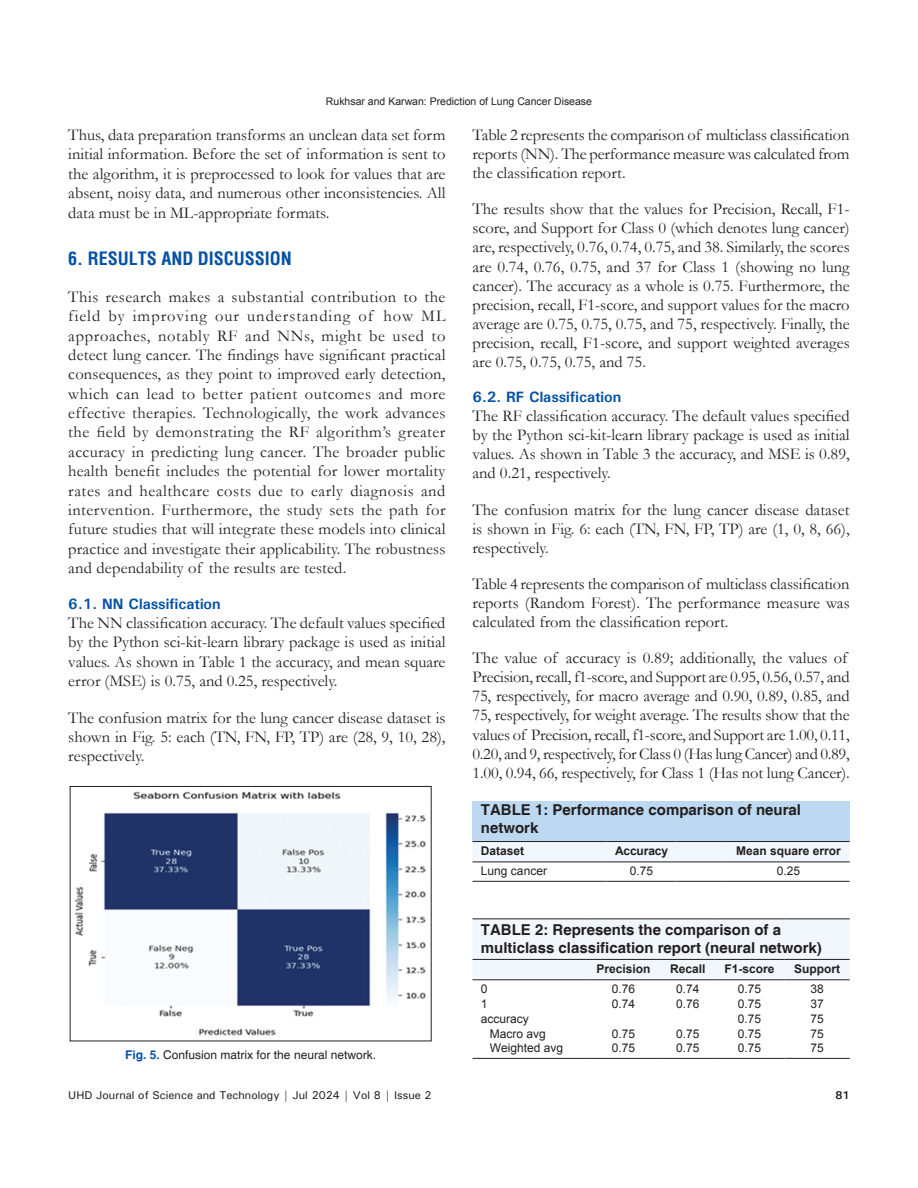
<style>
.page{position:relative;width:918px;height:1188px;background:#fff}
.page>*{position:absolute;margin:0;border:0;box-sizing:border-box;transform-origin:0 0}
.t1{font:700 condensed 18px "Helvetica";color:#0551a4}
.TX{font:16.5px/19.4px "Garamond";color:#231f20;text-align:justify}
.REF{font:700 15px/18px "Helvetica";color:#231f20}
.t2{font:700 15px "Univers";color:#0551a4}
.REF-2{font:12px "Arial";color:#231f20}
.REF-3{font:700 12px "Arial";color:#231f20}
.REF-4{font:12px "Helvetica";color:#231f20}
.t3{font:500 11.25px "Univers";color:#231f20}
.t4{font:700 11.25px "Univers";color:#231f20}
.t5{font:10.5px "Arial";color:#231f20}
.s1{font-weight:700;color:#0551a4}
</style>
<div class="page">
<div style="left:472px;top:801px;width:378px;height:41px;background:#bdd9f1"></div>
<svg style="left:472px;top:842px;width:378px;height:20px"></svg>
<hr style="left:472px;top:881px;width:84px;height:1px;background:#231f20">
<hr style="left:556px;top:881px;width:51px;height:1px;background:#231f20">
<hr style="left:607px;top:881px;width:70px;height:1px;background:#231f20">
<hr style="left:677px;top:881px;width:50px;height:1px;background:#231f20">
<hr style="left:727px;top:881px;width:123px;height:1px;background:#231f20">
<hr style="left:472px;top:862px;width:84px;height:1px;background:#231f20">
<hr style="left:556px;top:862px;width:51px;height:1px;background:#231f20">
<hr style="left:607px;top:862px;width:70px;height:1px;background:#231f20">
<hr style="left:677px;top:862px;width:50px;height:1px;background:#231f20">
<hr style="left:727px;top:862px;width:123px;height:1px;background:#231f20">
<hr style="left:472px;top:841px;width:84px;height:1px;background:#231f20">
<hr style="left:556px;top:841px;width:51px;height:1px;background:#231f20">
<hr style="left:607px;top:841px;width:70px;height:1px;background:#231f20">
<hr style="left:677px;top:841px;width:50px;height:1px;background:#231f20">
<hr style="left:727px;top:841px;width:123px;height:1px;background:#231f20">
<img style="left:74px;top:791px;width:352px;height:245px">
<div style="left:473px;top:920px;width:377px;height:59px;background:#f1f7fc"></div>
<hr style="left:473px;top:979px;width:113px;height:1px;background:#231f20">
<hr style="left:586px;top:979px;width:75px;height:1px;background:#231f20">
<hr style="left:661px;top:979px;width:54px;height:1px;background:#231f20">
<hr style="left:715px;top:979px;width:69px;height:1px;background:#231f20">
<hr style="left:784px;top:979px;width:66px;height:1px;background:#231f20">
<hr style="left:473px;top:919px;width:113px;height:1px;background:#231f20">
<hr style="left:586px;top:919px;width:75px;height:1px;background:#231f20">
<hr style="left:661px;top:919px;width:54px;height:1px;background:#231f20">
<hr style="left:715px;top:919px;width:69px;height:1px;background:#231f20">
<hr style="left:784px;top:919px;width:66px;height:1px;background:#231f20">
<hr style="left:473px;top:959px;width:113px;height:1px;background:#231f20">
<hr style="left:586px;top:959px;width:75px;height:1px;background:#231f20">
<hr style="left:661px;top:959px;width:54px;height:1px;background:#231f20">
<hr style="left:715px;top:959px;width:69px;height:1px;background:#231f20">
<hr style="left:784px;top:959px;width:66px;height:1px;background:#231f20">
<hr style="left:473px;top:1058px;width:113px;height:1px;background:#231f20">
<hr style="left:586px;top:1058px;width:75px;height:1px;background:#231f20">
<hr style="left:661px;top:1058px;width:54px;height:1px;background:#231f20">
<hr style="left:715px;top:1058px;width:69px;height:1px;background:#231f20">
<hr style="left:784px;top:1058px;width:66px;height:1px;background:#231f20">
<p class="t5" style="left:326px;top:94px;width:268px">Rukhsar and Karwan: Prediction of Lung Cancer Disease</p>
<p class="TX" style="left:68px;top:125px;width:379px">Thus, data preparation transforms an unclean data set form initial information. Before the set of information is sent to the algorithm, it is preprocessed to look for values that are absent, noisy data, and numerous other inconsistencies. All data must be in ML-appropriate formats.</p>
<h1 class="t1" style="left:68px;top:247px;width:225px">6. RESULTS AND DISCUSSION</h1>
<p class="TX" style="left:68px;top:287px;width:379px">This research makes a substantial contribution to the field by improving our understanding of how ML approaches, notably RF and NNs, might be used to detect lung cancer. The findings have significant practical consequences, as they point to improved early detection, which can lead to better patient outcomes and more effective therapies. Technologically, the work advances the field by demonstrating the RF algorithm’s greater accuracy in predicting lung cancer. The broader public health benefit includes the potential for lower mortality rates and healthcare costs due to early diagnosis and intervention. Furthermore, the study sets the path for future studies that will integrate these models into clinical practice and investigate their applicability. The robustness and dependability of the results are tested.</p>
<h2 class="t2" style="left:68px;top:594px;width:154px">6.1. NN Classification</h2>
<p class="TX" style="left:68px;top:613px;width:379px">The NN classification accuracy. The default values specified by the Python sci-kit-learn library package is used as initial values. As shown in Table 1 the accuracy, and mean square error (MSE) is 0.75, and 0.25, respectively.</p>
<p class="TX" style="left:68px;top:707px;width:379px">The confusion matrix for the lung cancer disease dataset is shown in Fig. 5: each (TN, FN, FP, TP) are (28, 9, 10, 28), respectively.</p>
<p class="REF-4" style="left:125px;top:1048px;width:252px"><span class="s1">Fig. 5.</span> Confusion matrix for the neural network.</p>
<p class="TX" style="left:472px;top:125px;width:379px">Table 2 represents the comparison of multiclass classification reports (NN). The performance measure was calculated from the classification report.</p>
<p class="TX" style="left:472px;top:199px;width:379px">The results show that the values for Precision, Recall, F1- score, and Support for Class 0 (which denotes lung cancer) are, respectively, 0.76, 0.74, 0.75, and 38. Similarly, the scores are 0.74, 0.76, 0.75, and 37 for Class 1 (showing no lung cancer). The accuracy as a whole is 0.75. Furthermore, the precision, recall, F1-score, and support values for the macro average are 0.75, 0.75, 0.75, and 75, respectively. Finally, the precision, recall, F1-score, and support weighted averages are 0.75, 0.75, 0.75, and 75.</p>
<h2 class="t2" style="left:472px;top:388px;width:150px">6.2. RF Classification</h2>
<p class="TX" style="left:472px;top:406px;width:379px">The RF classification accuracy. The default values specified by the Python sci-kit-learn library package is used as initial values. As shown in Table 3 the accuracy, and MSE is 0.89, and 0.21, respectively.</p>
<p class="TX" style="left:472px;top:500px;width:379px">The confusion matrix for the lung cancer disease dataset is shown in Fig. 6: each (TN, FN, FP, TP) are (1, 0, 8, 66), respectively.</p>
<p class="TX" style="left:472px;top:574px;width:379px">Table 4 represents the comparison of multiclass classification reports (Random Forest). The performance measure was calculated from the classification report.</p>
<p class="TX" style="left:472px;top:648px;width:379px;text-align:left">The value of accuracy is 0.89; additionally, the values of Precision, recall, f1-score, and Support are 0.95, 0.56, 0.57, and 75, respectively, for macro average and 0.90, 0.89, 0.85, and 75, respectively, for weight average. The results show that the values of Precision, recall, f1-score, and Support are 1.00, 0.11, 0.20, and 9, respectively, for Class 0 (Has lung Cancer) and 0.89, 1.00, 0.94, 66, respectively, for Class 1 (Has not lung Cancer).</p>
<p class="REF" style="left:481px;top:802px;width:322px">TABLE 1: Performance comparison of neural network</p>
<p class="REF-3" style="left:481px;top:843px;width:45px">Dataset</p>
<p class="REF-3" style="left:615px;top:843px;width:55px">Accuracy</p>
<p class="REF-3" style="left:736px;top:843px;width:106px">Mean square error</p>
<p class="REF-2" style="left:481px;top:863px;width:68px">Lung cancer</p>
<p class="REF-2" style="left:630px;top:863px;width:25px">0.75</p>
<p class="REF-2" style="left:777px;top:863px;width:25px">0.25</p>
<p class="REF" style="left:481px;top:921px;width:342px">TABLE 2: Represents the comparison of a multiclass classification report (neural network)</p>
<p class="REF-3" style="left:596px;top:961px;width:56px">Precision</p>
<p class="REF-3" style="left:670px;top:961px;width:37px">Recall</p>
<p class="REF-3" style="left:725px;top:961px;width:52px">F1‑score</p>
<p class="REF-3" style="left:794px;top:961px;width:47px">Support</p>
<p class="REF-2" style="left:481px;top:981px;width:8px">0</p>
<p class="REF-2" style="left:612px;top:981px;width:25px">0.76</p>
<p class="REF-2" style="left:676px;top:981px;width:25px">0.74</p>
<p class="REF-2" style="left:738px;top:981px;width:25px">0.75</p>
<p class="REF-2" style="left:810px;top:981px;width:15px">38</p>
<p class="REF-2" style="left:481px;top:996px;width:8px">1</p>
<p class="REF-2" style="left:612px;top:996px;width:25px">0.74</p>
<p class="REF-2" style="left:676px;top:996px;width:25px">0.76</p>
<p class="REF-2" style="left:738px;top:996px;width:25px">0.75</p>
<p class="REF-2" style="left:810px;top:996px;width:15px">37</p>
<p class="REF-2" style="left:481px;top:1010px;width:50px">accuracy</p>
<p class="REF-2" style="left:738px;top:1010px;width:25px">0.75</p>
<p class="REF-2" style="left:810px;top:1010px;width:15px">75</p>
<p class="REF-2" style="left:490px;top:1025px;width:58px">Macro avg</p>
<p class="REF-2" style="left:612px;top:1025px;width:25px">0.75</p>
<p class="REF-2" style="left:676px;top:1025px;width:25px">0.75</p>
<p class="REF-2" style="left:738px;top:1025px;width:25px">0.75</p>
<p class="REF-2" style="left:810px;top:1025px;width:15px">75</p>
<p class="REF-2" style="left:490px;top:1040px;width:75px">Weighted avg</p>
<p class="REF-2" style="left:612px;top:1040px;width:25px">0.75</p>
<p class="REF-2" style="left:676px;top:1040px;width:25px">0.75</p>
<p class="REF-2" style="left:738px;top:1040px;width:25px">0.75</p>
<p class="REF-2" style="left:810px;top:1040px;width:15px">75</p>
<p class="t3" style="left:68px;top:1088px;width:365px">UHD Journal of Science and Technology | Jul 2024 | Vol 8 | Issue 2</p>
<p class="t4" style="left:836px;top:1088px;width:16px">81</p>
</div>
